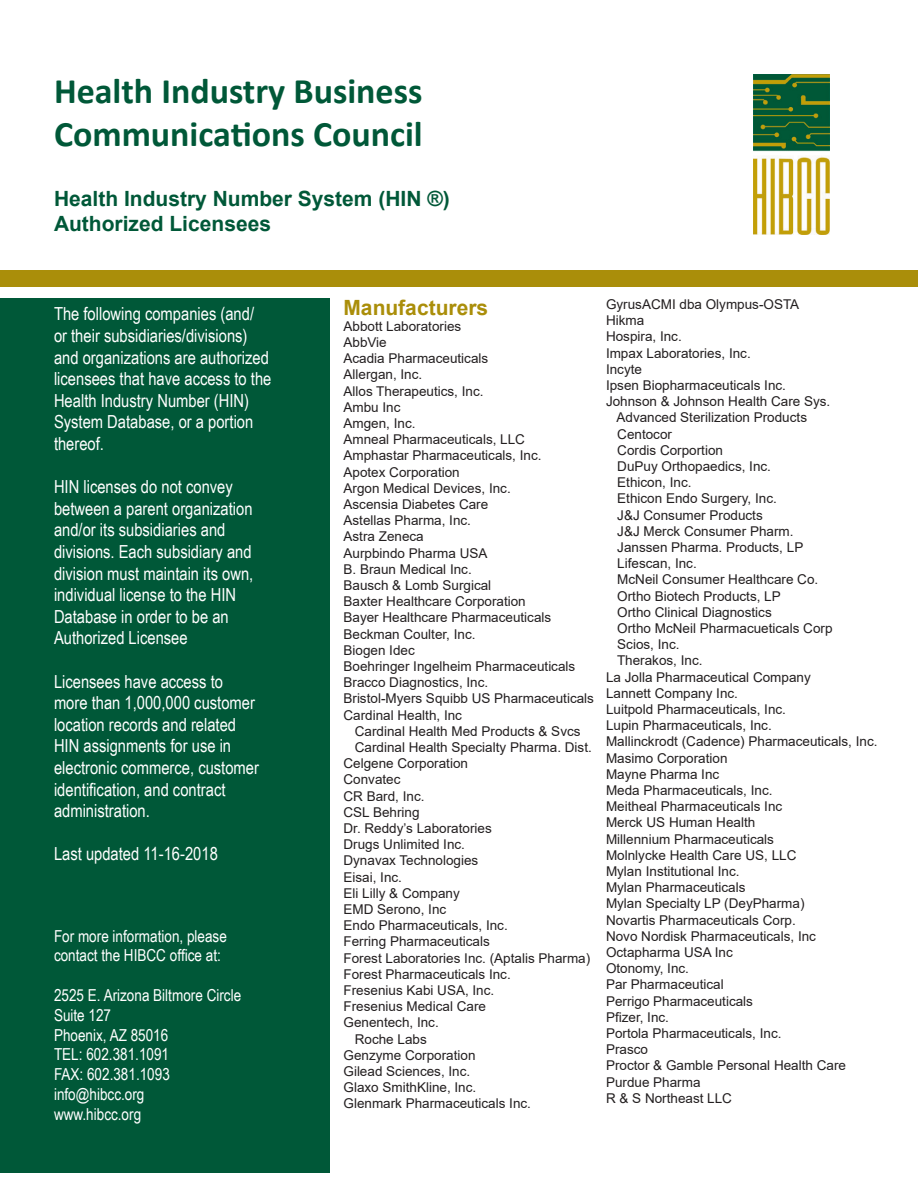
<style>
.page{position:relative;width:918px;height:1188px;background:#fff}
.page>*{position:absolute;margin:0;border:0;box-sizing:border-box;transform-origin:0 0}
.t1{font:700 36px/43.2px "Calibri";color:#005838}
.t2{font:700 21px/25.2px "Arial";color:#005838}
.t3{font:700 21px "Arial";color:#aa8e0a}
.t4{font:18px/21.6px "Arial Narrow";color:#fff}
.t5{font:16.5px/19.8px "Arial Narrow";color:#fff}
.t6{font:13.5px/16.2px "Arial";color:#231f20}
</style>
<div class="page">
<div style="left:0;top:298px;width:330px;height:874px;background:#005838"></div>
<img style="left:753px;top:75px;width:77px;height:159px">
<div style="left:0;top:270px;width:918px;height:17px;background:#aa8e0a"></div>
<p class="t1" style="left:54px;top:69px;width:370px">Health Industry Business<br>Communications Council</p>
<p class="t2" style="left:54px;top:186px;width:397px">Health Industry Number System (HIN ®)<br>Authorized Licensees</p>
<p class="t4" style="left:54px;top:303px;width:219px">The following companies (and/ or their subsidiaries/divisions) and organizations are authorized licensees that have access to the<br>Health Industry Number (HIN)<br>System Database, or a portion thereof.</p>
<p class="t4" style="left:54px;top:475px;width:201px">HIN licenses do not convey between a parent organization and/or its subsidiaries and divisions. Each subsidiary and division must maintain its own, individual license to the HIN<br>Database in order to be an<br>Authorized Licensee</p>
<p class="t4" style="left:54px;top:670px;width:207px">Licensees have access to more than 1,000,000 customer location records and related<br>HIN assignments for use in electronic commerce, customer identification, and contract administration.</p>
<p class="t4" style="left:54px;top:843px;width:165px">Last updated 11-16-2018</p>
<p class="t5" style="left:54px;top:925px;width:174px">For more information, please contact the HIBCC office at:</p>
<p class="t5" style="left:54px;top:985px;width:189px">2525 E. Arizona Biltmore Circle</p>
<p class="t5" style="left:54px;top:1005px;width:59px">Suite 127</p>
<p class="t5" style="left:54px;top:1024px;width:116px">Phoenix, AZ 85016</p>
<p class="t5" style="left:54px;top:1044px;width:117px">TEL: 602.381.1091</p>
<p class="t5" style="left:54px;top:1064px;width:117px">FAX: 602.381.1093</p>
<p class="t5" style="left:54px;top:1084px;width:92px">info@hibcc.org</p>
<p class="t5" style="left:54px;top:1104px;width:89px">www.hibcc.org</p>
<p class="t3" style="left:344px;top:292px;width:146px">Manufacturers</p>
<p class="t6" style="left:344px;top:318px;width:119px">Abbott Laboratories</p>
<p class="t6" style="left:344px;top:334px;width:45px">AbbVie</p>
<p class="t6" style="left:344px;top:350px;width:146px">Acadia Pharmaceuticals<br>Allergan, Inc.<br>Allos Therapeutics, Inc.</p>
<p class="t6" style="left:344px;top:399px;width:59px">Ambu Inc</p>
<p class="t6" style="left:344px;top:415px;width:74px">Amgen, Inc.</p>
<p class="t6" style="left:344px;top:431px;width:183px">Amneal Pharmaceuticals, LLC</p>
<p class="t6" style="left:344px;top:447px;width:200px">Amphastar Pharmaceuticals, Inc.</p>
<p class="t6" style="left:344px;top:464px;width:169px">Apotex Corporation<br>Argon Medical Devices, Inc.</p>
<p class="t6" style="left:344px;top:496px;width:146px">Ascensia Diabetes Care</p>
<p class="t6" style="left:344px;top:512px;width:129px">Astellas Pharma, Inc.</p>
<p class="t6" style="left:344px;top:528px;width:82px">Astra Zeneca</p>
<p class="t6" style="left:344px;top:545px;width:146px">Aurpbindo Pharma USA</p>
<p class="t6" style="left:344px;top:561px;width:130px">B. Braun Medical Inc.</p>
<p class="t6" style="left:344px;top:577px;width:149px">Bausch &amp; Lomb Surgical</p>
<p class="t6" style="left:344px;top:593px;width:184px">Baxter Healthcare Corporation</p>
<p class="t6" style="left:344px;top:609px;width:209px">Bayer Healthcare Pharmaceuticals<br>Beckman Coulter, Inc.</p>
<p class="t6" style="left:344px;top:642px;width:73px">Biogen Idec</p>
<p class="t6" style="left:344px;top:658px;width:233px">Boehringer Ingelheim Pharmaceuticals</p>
<p class="t6" style="left:344px;top:674px;width:146px">Bracco Diagnostics, Inc.</p>
<p class="t6" style="left:344px;top:690px;width:252px">Bristol-Myers Squibb US Pharmaceuticals</p>
<p class="t6" style="left:344px;top:707px;width:120px">Cardinal Health, Inc</p>
<p class="t6" style="left:355px;top:723px;width:227px">Cardinal Health Med Products &amp; Svcs</p>
<p class="t6" style="left:355px;top:739px;width:239px">Cardinal Health Specialty Pharma. Dist.</p>
<p class="t6" style="left:344px;top:755px;width:126px">Celgene Corporation</p>
<p class="t6" style="left:344px;top:771px;width:59px">Convatec</p>
<p class="t6" style="left:344px;top:788px;width:83px">CR Bard, Inc.</p>
<p class="t6" style="left:344px;top:804px;width:78px">CSL Behring</p>
<p class="t6" style="left:344px;top:820px;width:150px">Dr. Reddy’s Laboratories</p>
<p class="t6" style="left:344px;top:836px;width:123px">Drugs Unlimited Inc.</p>
<p class="t6" style="left:344px;top:852px;width:136px">Dynavax Technologies</p>
<p class="t6" style="left:344px;top:869px;width:60px">Eisai, Inc.</p>
<p class="t6" style="left:344px;top:885px;width:118px">Eli Lilly &amp; Company</p>
<p class="t6" style="left:344px;top:901px;width:104px">EMD Serono, Inc</p>
<p class="t6" style="left:344px;top:917px;width:166px">Endo Pharmaceuticals, Inc.</p>
<p class="t6" style="left:344px;top:933px;width:148px">Ferring Pharmaceuticals</p>
<p class="t6" style="left:344px;top:950px;width:248px">Forest Laboratories Inc. (Aptalis Pharma)<br>Forest Pharmaceuticals Inc.</p>
<p class="t6" style="left:344px;top:982px;width:152px">Fresenius Kabi USA, Inc.</p>
<p class="t6" style="left:344px;top:998px;width:144px">Fresenius Medical Care<br>Genentech, Inc.</p>
<p class="t6" style="left:344px;top:1031px;width:134px;text-indent:11px">Roche Labs<br>Genzyme Corporation</p>
<p class="t6" style="left:344px;top:1063px;width:134px">Gilead Sciences, Inc.<br>Glaxo SmithKline, Inc.</p>
<p class="t6" style="left:344px;top:1095px;width:189px">Glenmark Pharmaceuticals Inc.</p>
<p class="t6" style="left:606px;top:296px;width:195px">GyrusACMI dba Olympus-OSTA</p>
<p class="t6" style="left:606px;top:312px;width:40px">Hikma</p>
<p class="t6" style="left:606px;top:329px;width:77px">Hospira, Inc.</p>
<p class="t6" style="left:606px;top:345px;width:146px">Impax Laboratories, Inc.</p>
<p class="t6" style="left:606px;top:361px;width:38px">Incyte</p>
<p class="t6" style="left:606px;top:377px;width:182px">Ipsen Biopharmaceuticals Inc.</p>
<p class="t6" style="left:617px;top:393px;width:218px;text-indent:-11px">Johnson &amp; Johnson Health Care Sys.<br>Advanced Sterilization Products<br>Centocor<br>Cordis Corportion<br>DuPuy Orthopaedics, Inc.<br>Ethicon, Inc.<br>Ethicon Endo Surgery, Inc.<br>J&amp;J Consumer Products<br>J&amp;J Merck Consumer Pharm.<br>Janssen Pharma. Products, LP<br>Lifescan, Inc.<br>McNeil Consumer Healthcare Co.<br>Ortho Biotech Products, LP<br>Ortho Clinical Diagnostics<br>Ortho McNeil Pharmacueticals Corp<br>Scios, Inc.<br>Therakos, Inc.</p>
<p class="t6" style="left:606px;top:669px;width:206px">La Jolla Pharmaceutical Company</p>
<p class="t6" style="left:606px;top:685px;width:182px">Lannett Company Inc.<br>Luitpold Pharmaceuticals, Inc.</p>
<p class="t6" style="left:606px;top:717px;width:167px">Lupin Pharmaceuticals, Inc.</p>
<p class="t6" style="left:606px;top:734px;width:273px">Mallinckrodt (Cadence) Pharmaceuticals, Inc.</p>
<p class="t6" style="left:606px;top:750px;width:123px">Masimo Corporation</p>
<p class="t6" style="left:606px;top:766px;width:115px">Mayne Pharma Inc</p>
<p class="t6" style="left:606px;top:782px;width:168px">Meda Pharmaceuticals, Inc.</p>
<p class="t6" style="left:606px;top:798px;width:178px">Meitheal Pharmaceuticals Inc</p>
<p class="t6" style="left:606px;top:815px;width:151px">Merck US Human Health</p>
<p class="t6" style="left:606px;top:831px;width:170px">Millennium Pharmaceuticals</p>
<p class="t6" style="left:606px;top:847px;width:192px">Molnlycke Health Care US, LLC</p>
<p class="t6" style="left:606px;top:863px;width:141px">Mylan Institutional Inc.<br>Mylan Pharmaceuticals</p>
<p class="t6" style="left:606px;top:896px;width:200px">Mylan Specialty LP (DeyPharma)</p>
<p class="t6" style="left:606px;top:912px;width:191px">Novartis Pharmaceuticals Corp.</p>
<p class="t6" style="left:606px;top:928px;width:212px">Novo Nordisk Pharmaceuticals, Inc</p>
<p class="t6" style="left:606px;top:944px;width:128px">Octapharma USA Inc</p>
<p class="t6" style="left:606px;top:960px;width:85px">Otonomy, Inc.</p>
<p class="t6" style="left:606px;top:977px;width:119px">Par Pharmaceutical</p>
<p class="t6" style="left:606px;top:993px;width:149px">Perrigo Pharmaceuticals</p>
<p class="t6" style="left:606px;top:1009px;width:65px">Pfizer, Inc.</p>
<p class="t6" style="left:606px;top:1025px;width:177px">Portola Pharmaceuticals, Inc.<br>Prasco</p>
<p class="t6" style="left:606px;top:1058px;width:242px">Proctor &amp; Gamble Personal Health Care</p>
<p class="t6" style="left:606px;top:1074px;width:128px">Purdue Pharma<br>R &amp; S Northeast LLC</p>
</div>
